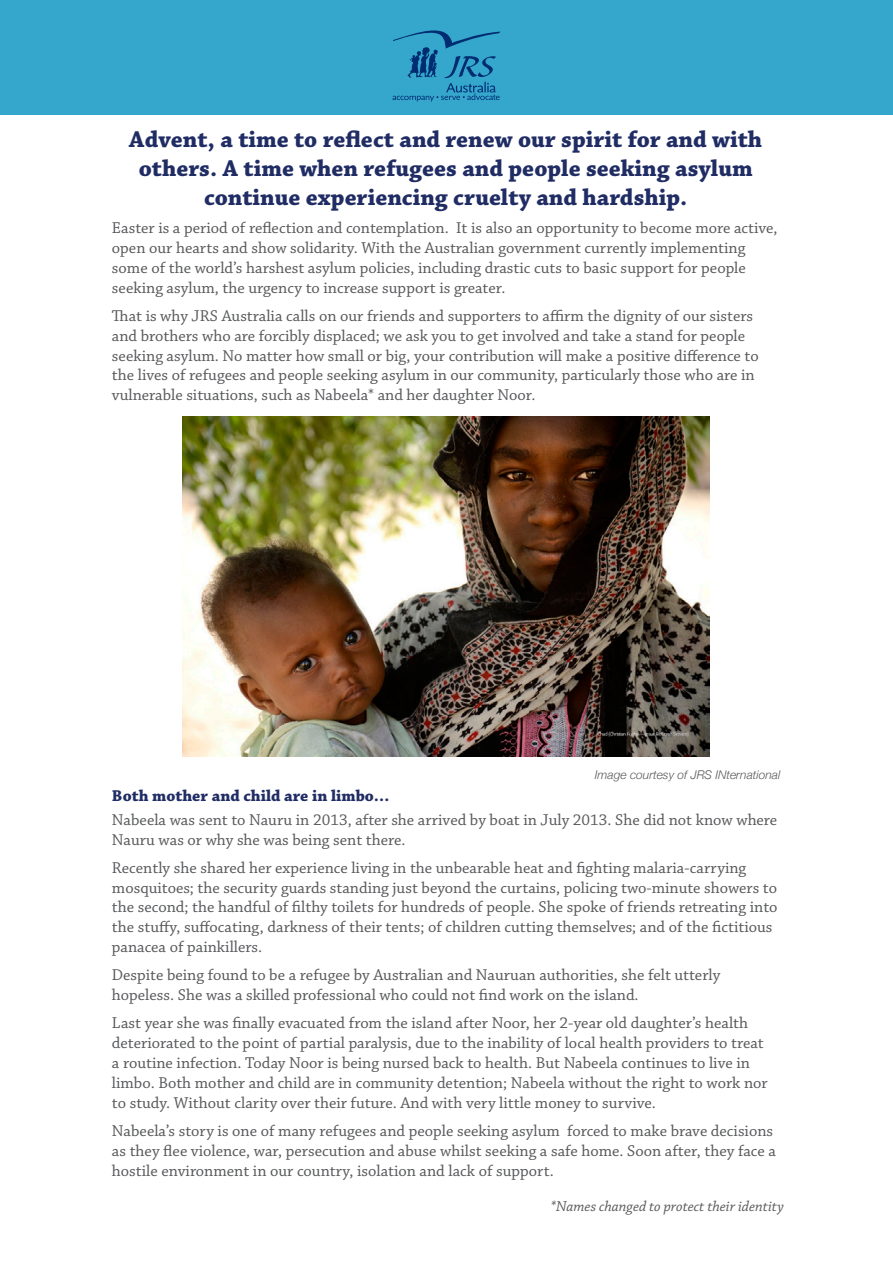
<style>
.page{position:relative;width:893px;height:1263px;background:#fff}
.page>*{position:absolute;margin:0;border:0;box-sizing:border-box;transform-origin:0 0}
.t1{font:700 24px/28.8px "Chaparral Pro";color:#202c64;text-align:center}
.t2{font:16.5px/19.8px "Chaparral Pro";color:#57585a}
.t3{font:700 16.5px "Chaparral Pro";color:#202c64}
.t4{font:italic 15px "Chaparral Pro";color:#57585a}
.t5{font:italic 300 12px "Helvetica Neue";color:#57585a}
</style>
<div class="page">
<img style="left:182px;top:416px;width:527px;height:340px">
<div style="left:0;top:0;width:893px;height:115px;background:#36a7cc"></div>
<svg style="left:392px;top:30px;width:108px;height:72px"></svg>
<h1 class="t1" style="left:129px;top:126px;width:634px">Advent, a time to reflect and renew our spirit for and with others. A time when refugees and people seeking asylum continue experiencing cruelty and hardship.</h1>
<p class="t2" style="left:112px;top:219px;width:667px">Easter is a period of reflection and contemplation. It is also an opportunity to become more active, open our hearts and show solidarity. With the Australian government currently implementing some of the world’s harshest asylum policies, including drastic cuts to basic support for people seeking asylum, the urgency to increase support is greater.</p>
<p class="t2" style="left:112px;top:307px;width:648px">That is why JRS Australia calls on our friends and supporters to affirm the dignity of our sisters and brothers who are forcibly displaced; we ask you to get involved and take a stand for people seeking asylum. No matter how small or big, your contribution will make a positive difference to the lives of refugees and people seeking asylum in our community, particularly those who are in vulnerable situations, such as Nabeela* and her daughter Noor.</p>
<p class="t5" style="left:595px;top:765px;width:187px">Image courtesy of JRS INternational</p>
<p class="t3" style="left:112px;top:786px;width:279px">Both mother and child are in limbo…</p>
<p class="t2" style="left:112px;top:810px;width:667px">Nabeela was sent to Nauru in 2013, after she arrived by boat in July 2013. She did not know where<br>Nauru was or why she was being sent there.</p>
<p class="t2" style="left:112px;top:858px;width:667px">Recently she shared her experience living in the unbearable heat and fighting malaria-carrying mosquitoes; the security guards standing just beyond the curtains, policing two-minute showers to the second; the handful of filthy toilets for hundreds of people. She spoke of friends retreating into the stuffy, suffocating, darkness of their tents; of children cutting themselves; and of the fictitious panacea of painkillers.</p>
<p class="t2" style="left:112px;top:966px;width:610px">Despite being found to be a refugee by Australian and Nauruan authorities, she felt utterly hopeless. She was a skilled professional who could not find work on the island.</p>
<p class="t2" style="left:112px;top:1014px;width:657px">Last year she was finally evacuated from the island after Noor, her 2-year old daughter’s health deteriorated to the point of partial paralysis, due to the inability of local health providers to treat a routine infection. Today Noor is being nursed back to health. But Nabeela continues to live in limbo. Both mother and child are in community detention; Nabeela without the right to work nor to study. Without clarity over their future. And with very little money to survive.</p>
<p class="t2" style="left:112px;top:1121px;width:665px">Nabeela’s story is one of many refugees and people seeking asylum forced to make brave decisions as they flee violence, war, persecution and abuse whilst seeking a safe home. Soon after, they face a hostile environment in our country, isolation and lack of support.</p>
<p class="t4" style="left:551px;top:1198px;width:234px">*Names changed to protect their identity</p>
</div>
